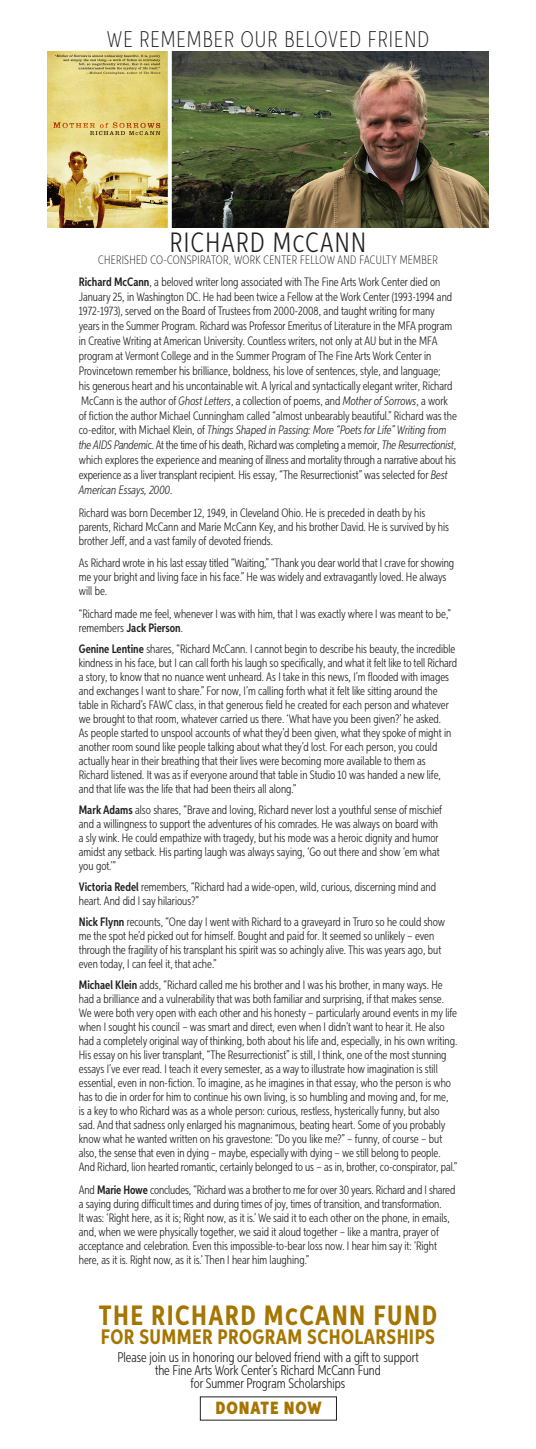
<style>
.page{position:relative;width:536px;height:1449px;background:#fff}
.page>*{position:absolute;margin:0;border:0;box-sizing:border-box;transform-origin:0 0}
.t1{font:700 28px "Aspira XX Nar";letter-spacing:.05em;color:#a67500}
.t2{font:300 28px "Aspira XX Nar";letter-spacing:.05em;color:#231f20}
.t3{font:100 22.75px "Aspira XX Nar";letter-spacing:.05em;color:#231f20}
.t4{font:700 21px "Aspira XX Nar";letter-spacing:.02em;color:#a67500}
.t5{font:900 17.68px "Aspira XX Nar";letter-spacing:.05em;color:#a67500}
.t6{font:300 14px/13.1px "Aspira XX Nar";color:#231f20;text-align:center}
.t7{font:300 12.25px/14px "Aspira XX Nar";color:#231f20}
.t8{font:100 12.25px "Aspira XX Nar";letter-spacing:.025em;color:#231f20}
.s1{font-weight:600}
.s2{font-style:italic}
</style>
<div class="page">
<img style="left:47px;top:52px;width:441px;height:176px">
<p class="t3" style="left:107px;top:25px;width:323px">WE REMEMBER OUR BELOVED FRIEND</p>
<p class="t2" style="left:170px;top:225px;width:197px">RICHARD McCANN</p>
<p class="t8" style="left:98px;top:253px;width:341px">CHERISHED CO-CONSPIRATOR, WORK CENTER FELLOW AND FACULTY MEMBER</p>
<p class="t7" style="left:79px;top:274px;width:379px;line-height:14.9px"><span class="s1">Richard McCann</span>, a beloved writer long associated with The Fine Arts Work Center died on January 25, in Washington DC. He had been twice a Fellow at the Work Center (1993-1994 and 1972-1973), served on the Board of Trustees from 2000-2008, and taught writing for many years in the Summer Program. Richard was Professor Emeritus of Literature in the MFA program in Creative Writing at American University. Countless writers, not only at AU but in the MFA program at Vermont College and in the Summer Program of The Fine Arts Work Center in Provincetown remember his brilliance, boldness, his love of sentences, style, and language;<br>his generous heart and his uncontainable wit. A lyrical and syntactically elegant writer, Richard McCann is the author of <span class="s2">Ghost Letters</span>, a collection of poems, and <span class="s2">Mother of Sorrows</span>, a work<br>of fiction the author Michael Cunningham called “almost unbearably beautiful.” Richard was the co-editor, with Michael Klein, of <span class="s2">Things Shaped in Passing: More “Poets for Life” Writing from the AIDS Pandemi</span>c. At the time of his death, Richard was completing a memoir, <span class="s2">The Resurrectionist</span>,</p>
<p class="t7" style="left:79px;top:452px;width:378px;line-height:14.9px">which explores the experience and meaning of illness and mortality through a narrative about his experience as a liver transplant recipient. His essay, “The Resurrectionist” was selected for <span class="s2">Best<br>American Essays, 2000</span>.</p>
<p class="t7" style="left:79px;top:505px;width:371px">Richard was born December 12, 1949, in Cleveland Ohio. He is preceded in death by his parents, Richard McCann and Marie McCann Key, and his brother David. He is survived by his brother Jeff, and a vast family of devoted friends.</p>
<p class="t7" style="left:79px;top:556px;width:377px">As Richard wrote in his last essay titled “Waiting,” “Thank you dear world that I crave for showing me your bright and living face in his face.” He was widely and extravagantly loved. He always will be.</p>
<p class="t7" style="left:79px;top:607px;width:373px">“Richard made me feel, whenever I was with him, that I was exactly where I was meant to be,” remembers <span class="s1">Jack Pierson</span>.</p>
<p class="t7" style="left:79px;top:642px;width:379px"><span class="s1">Genine Lentine</span> shares, “Richard McCann. I cannot begin to describe his beauty, the incredible kindness in his face, but I can call forth his laugh so specifically, and what it felt like to tell Richard a story, to know that no nuance went unheard. As I take in this news, I’m flooded with images and exchanges I want to share.” For now, I’m calling forth what it felt like sitting around the table in Richard’s FAWC class, in that generous field he created for each person and whatever we brought to that room, whatever carried us there. ‘What have you been given?’ he asked.<br>As people started to unspool accounts of what they’d been given, what they spoke of might in another room sound like people talking about what they’d lost. For each person, you could actually hear in their breathing that their lives were becoming more available to them as Richard listened. It was as if everyone around that table in Studio 10 was handed a new life, and that life was the life that had been theirs all along.”</p>
<p class="t7" style="left:79px;top:803px;width:364px"><span class="s1">Mark Adams</span> also shares, “Brave and loving, Richard never lost a youthful sense of mischief and a willingness to support the adventures of his comrades. He was always on board with a sly wink. He could empathize with tragedy, but his mode was a heroic dignity and humor amidst any setback. His parting laugh was always saying, ‘Go out there and show ‘em what you got.’”</p>
<p class="t7" style="left:79px;top:880px;width:358px"><span class="s1">Victoria Redel</span> remembers, “Richard had a wide-open, wild, curious, discerning mind and heart. And did I say hilarious?”</p>
<p class="t7" style="left:79px;top:915px;width:367px"><span class="s1">Nick Flynn</span> recounts, “One day I went with Richard to a graveyard in Truro so he could show me the spot he’d picked out for himself. Bought and paid for. It seemed so unlikely – even through the fragility of his transplant his spirit was so achingly alive. This was years ago, but even today, I can feel it, that ache.”</p>
<p class="t7" style="left:79px;top:978px;width:380px"><span class="s1">Michael Klein</span> adds, “Richard called me his brother and I was his brother, in many ways. He had a brilliance and a vulnerability that was both familiar and surprising, if that makes sense.<br>We were both very open with each other and his honesty – particularly around events in my life when I sought his council – was smart and direct, even when I didn’t want to hear it. He also had a completely original way of thinking, both about his life and, especially, in his own writing.<br>His essay on his liver transplant, “The Resurrectionist” is still, I think, one of the most stunning essays I’ve ever read. I teach it every semester, as a way to illustrate how imagination is still essential, even in non-fiction. To imagine, as he imagines in that essay, who the person is who has to die in order for him to continue his own living, is so humbling and moving and, for me,</p>
<p class="t7" style="left:79px;top:1104px;width:380px">is a key to who Richard was as a whole person: curious, restless, hysterically funny, but also sad. And that sadness only enlarged his magnanimous, beating heart. Some of you probably know what he wanted written on his gravestone: “Do you like me?” – funny, of course – but also, the sense that even in dying – maybe, especially with dying – we still belong to people.<br>And Richard, lion hearted romantic, certainly belonged to us – as in, brother, co-conspirator, pal.”</p>
<p class="t7" style="left:79px;top:1182px;width:378px">And <span class="s1">Marie Howe</span> concludes, “Richard was a brother to me for over 30 years. Richard and I shared a saying during difficult times and during times of joy, times of transition, and transformation.<br>It was: ‘Right here, as it is; Right now, as it is.’ We said it to each other on the phone, in emails, and, when we were physically together, we said it aloud together – like a mantra, prayer of acceptance and celebration. Even this impossible-to-bear loss now. I hear him say it: ‘Right here, as it is. Right now, as it is.’ Then I hear him laughing.”</p>
<p class="t1" style="left:99px;top:1298px;width:339px">THE RICHARD McCANN FUND</p>
<p class="t4" style="left:101px;top:1324px;width:335px">FOR SUMMER PROGRAM SCHOLARSHIPS</p>
<p class="t6" style="left:117px;top:1350px;width:302px">Please join us in honoring our beloved friend with a gift to support the Fine Arts Work Center’s Richard McCann Fund<br>for Summer Program Scholarships</p>
<p class="t5" style="left:215px;top:1398px;width:107px">DONATE NOW</p>
</div>
